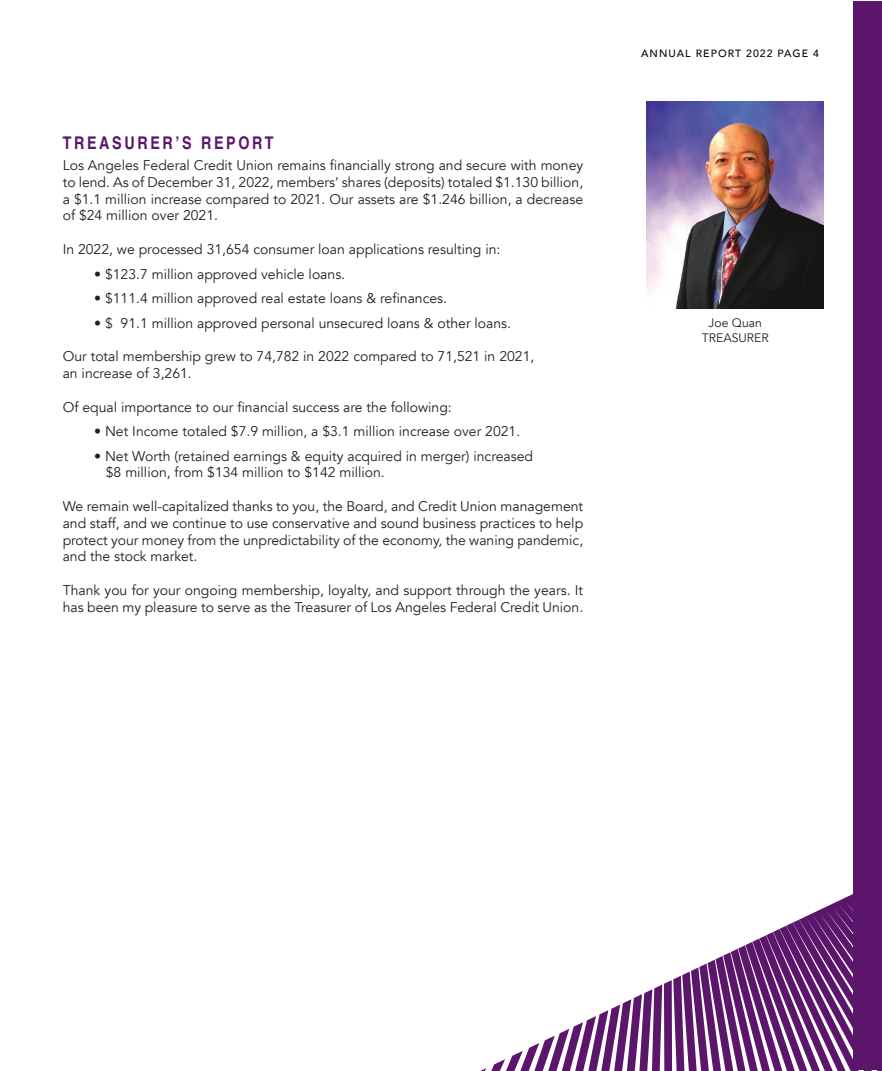
<style>
.page{position:relative;width:882px;height:1071px;background:#fff}
.page>*{position:absolute;margin:0;border:0;box-sizing:border-box;transform-origin:0 0}
.t1{font:700 condensed 17.5px "Helvetica";letter-spacing:.15em;color:#5b166b}
.t2{font:14px/16.8px "Avenir";color:#231f20}
.t3{font:12.25px/14.7px "Avenir";color:#231f20;text-align:center}
.t4{font:500 10.5px "Avenir";letter-spacing:.1em;color:#060705}
</style>
<div class="page">
<svg style="left:480px;top:880px;width:402px;height:191px"></svg>
<img style="left:647px;top:101px;width:177px;height:207px">
<div style="left:854px;top:1px;width:28px;height:1069px;background:#5b166b"></div>
<p class="t1" style="left:63px;top:132px;width:213px">TREASURER’S REPORT</p>
<p class="t2" style="left:63px;top:157px;width:522px;text-align:justify">Los Angeles Federal Credit Union remains financially strong and secure with money to lend. As of December 31, 2022, members’ shares (deposits) totaled $1.130 billion, a $1.1 million increase compared to 2021. Our assets are $1.246 billion, a decrease of $24 million over 2021.</p>
<p class="t2" style="left:63px;top:241px;width:439px">In 2022, we processed 31,654 consumer loan applications resulting in:</p>
<p class="t2" style="left:94px;top:266px;width:253px">• $123.7 million approved vehicle loans.</p>
<p class="t2" style="left:94px;top:290px;width:354px">• $111.4 million approved real estate loans &amp; refinances.</p>
<p class="t2" style="left:94px;top:315px;width:418px">• $ 91.1 million approved personal unsecured loans &amp; other loans.</p>
<p class="t2" style="left:63px;top:348px;width:473px">Our total membership grew to 74,782 in 2022 compared to 71,521 in 2021, an increase of 3,261.</p>
<p class="t2" style="left:63px;top:399px;width:391px">Of equal importance to our financial success are the following:</p>
<p class="t2" style="left:94px;top:423px;width:428px">• Net Income totaled $7.9 million, a $3.1 million increase over 2021.</p>
<p class="t2" style="left:106px;top:448px;width:429px;text-indent:-12px">• Net Worth (retained earnings &amp; equity acquired in merger) increased $8 million, from $134 million to $142 million.</p>
<p class="t2" style="left:63px;top:498px;width:522px;text-align:justify">We remain well-capitalized thanks to you, the Board, and Credit Union management and staff, and we continue to use conservative and sound business practices to help protect your money from the unpredictability of the economy, the waning pandemic, and the stock market.</p>
<p class="t2" style="left:63px;top:582px;width:522px">Thank you for your ongoing membership, loyalty, and support through the years. It has been my pleasure to serve as the Treasurer of Los Angeles Federal Credit Union.</p>
<p class="t4" style="left:641px;top:44px;width:179px">ANNUAL REPORT 2022 PAGE 4</p>
<p class="t3" style="left:702px;top:316px;width:68px">Joe Quan<br>TREASURER</p>
</div>
